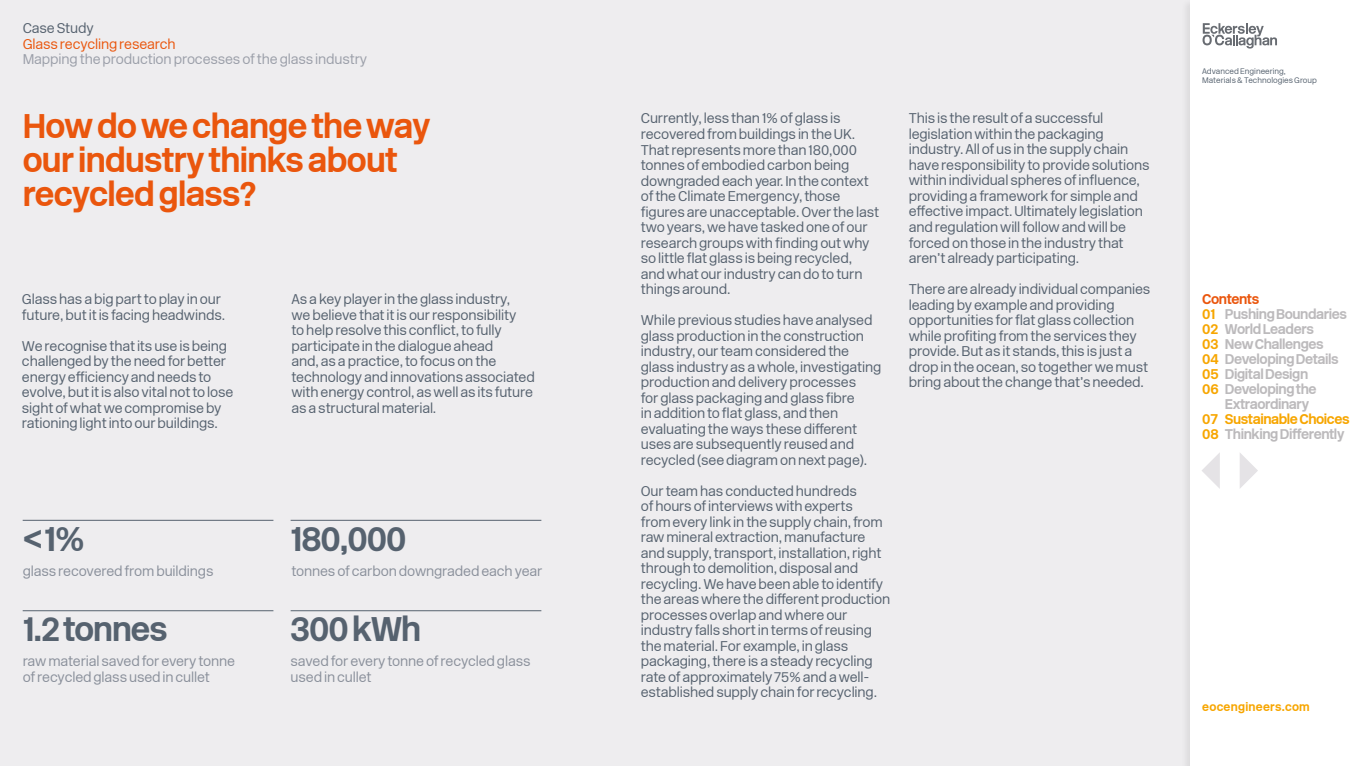
<style>
.page{position:relative;width:1361px;height:766px;background:#fff}
.page>*{position:absolute;margin:0;border:0;box-sizing:border-box;transform-origin:0 0}
.t1{font:700 34px/34px "New Rail Alphabet";letter-spacing:-.02em;color:#ea560d}
.t2{font:700 34px "New Rail Alphabet";letter-spacing:-.03em;color:#56626f}
.t3{font:700 33.7px "New Rail Alphabet";letter-spacing:-.03em;color:#56626f}
.t4{font:300 14px/15.5px "New Rail Alphabet";letter-spacing:-.01em;color:#56626f}
.t5{font:300 14px/15.5px "New Rail Alphabet";letter-spacing:-.01em;color:#8a909b}
.t6{font:700 14px "New Rail Alphabet";letter-spacing:-.03em;color:#bcbabc}
.t7{font:300 14px "New Rail Alphabet";letter-spacing:-.01em;color:#9b9fa9}
.t8{font:700 14px/15px "New Rail Alphabet";letter-spacing:-.03em;color:#f7a600}
.t9{font:300 14px "New Rail Alphabet";letter-spacing:-.01em;color:#ea560d}
.t10{font:700 14px "New Rail Alphabet";letter-spacing:-.03em;color:#ea560d}
.t11{font:700 12px "New Rail Alphabet";letter-spacing:.02em;color:#f7a600}
.t12{font:300 8px/9px "New Rail Alphabet";color:#56626f}
.s1{font-family:"Arial"}
.s2{color:#f7a600}
.s3{color:#bcbabc}
</style>
<div class="page">
<div style="left:0;top:0;width:1191px;height:765px;background:#eeedef"></div>
<hr style="left:23px;top:610px;width:250px;height:1px;background:#56626f">
<hr style="left:23px;top:520px;width:250px;height:1px;background:#56626f">
<hr style="left:291px;top:610px;width:250px;height:1px;background:#56626f">
<hr style="left:291px;top:520px;width:250px;height:1px;background:#56626f">
<div style="left:1181px;top:0;width:180px;height:765px;background:#000;opacity:.08"></div>
<div style="left:1191px;top:0;width:170px;height:765px;background:#fff"></div>
<svg style="left:1240px;top:453px;width:18px;height:35px"></svg>
<svg style="left:1202px;top:453px;width:18px;height:36px"></svg>
<svg style="left:1202px;top:23px;width:75px;height:26px"></svg>
<p class="t4" style="left:23px;top:20px;width:73px">Case Study</p>
<p class="t9" style="left:23px;top:34px;width:155px">Glass recycling research</p>
<p class="t7" style="left:23px;top:50px;width:346px">Mapping the production processes of the glass industry</p>
<h1 class="t1" style="left:23px;top:109px;width:409px">How do we change the way our industry thinks about recycled glass?</h1>
<p class="t4" style="left:22px;top:291px;width:205px">Glass has a big part to play in our future, but it is facing headwinds.</p>
<p class="t4" style="left:22px;top:338px;width:213px">We recognise that its use is being challenged by the need for better energy efficiency and needs to evolve, but it is also vital not to lose sight of what we compromise by rationing light into our buildings.</p>
<h1 class="t2" style="left:23px;top:516px;width:64px"><span class="s1">&lt;</span> 1%</h1>
<p class="t5" style="left:23px;top:562px;width:192px">glass recovered from buildings</p>
<h2 class="t3" style="left:23px;top:606px;width:146px">1.2 tonnes</h2>
<p class="t5" style="left:23px;top:653px;width:214px">raw material saved for every tonne of recycled glass used in cullet</p>
<p class="t4" style="left:291px;top:291px;width:245px">As a key player in the glass industry,<br>we believe that it is our responsibility<br>to help resolve this conflict, to fully participate in the dialogue ahead<br>and, as a practice, to focus on the technology and innovations associated with energy control, as well as its future as a structural material.</p>
<h1 class="t2" style="left:291px;top:516px;width:117px">180,000</h1>
<p class="t5" style="left:291px;top:562px;width:253px">tonnes of carbon downgraded each year</p>
<h1 class="t2" style="left:291px;top:606px;width:132px">300 kWh</h1>
<p class="t5" style="left:291px;top:653px;width:241px">saved for every tonne of recycled glass used in cullet</p>
<p class="t4" style="left:641px;top:111px;width:240px">Currently, less than 1% of glass is recovered from buildings in the UK.<br>That represents more than 180,000 tonnes of embodied carbon being downgraded each year. In the context of the Climate Emergency, those figures are unacceptable. Over the last two years, we have tasked one of our research groups with finding out why so little flat glass is being recycled, and what our industry can do to turn things around.</p>
<p class="t4" style="left:641px;top:312px;width:242px">While previous studies have analysed glass production in the construction industry, our team considered the glass industry as a whole, investigating production and delivery processes<br>for glass packaging and glass fibre<br>in addition to flat glass, and then evaluating the ways these different uses are subsequently reused and recycled (see diagram on next page).</p>
<p class="t4" style="left:641px;top:482px;width:251px">Our team has conducted hundreds<br>of hours of interviews with experts<br>from every link in the supply chain, from raw mineral extraction, manufacture and supply, transport, installation, right through to demolition, disposal and recycling. We have been able to identify the areas where the different production processes overlap and where our industry falls short in terms of reusing the material. For example, in glass packaging, there is a steady recycling rate of approximately 75% and a well&shy;established supply chain for recycling.</p>
<p class="t12" style="left:1202px;top:66px;width:116px">Advanced Engineering,<br>Materials &amp; Technologies Group</p>
<p class="t4" style="left:909px;top:110px;width:242px">This is the result of a successful legislation within the packaging industry. All of us in the supply chain have responsibility to provide solutions within individual spheres of influence, providing a framework for simple and effective impact. Ultimately legislation and regulation will follow and will be forced on those in the industry that aren’t already participating.</p>
<p class="t4" style="left:909px;top:281px;width:243px">There are already individual companies leading by example and providing opportunities for flat glass collection while profiting from the services they provide. But as it stands, this is just a drop in the ocean, so together we must bring about the change that’s needed.</p>
<p class="t10" style="left:1202px;top:290px;width:59px">Contents</p>
<p class="t6" style="left:1202px;top:305px;width:146px"><span class="s2">01</span> Pushing Boundaries</p>
<p class="t6" style="left:1202px;top:320px;width:113px"><span class="s2">02</span> World Leaders</p>
<p class="t6" style="left:1202px;top:335px;width:123px"><span class="s2">03</span> New Challenges</p>
<p class="t6" style="left:1202px;top:350px;width:138px"><span class="s2">04</span> Developing Details</p>
<p class="t6" style="left:1202px;top:365px;width:108px"><span class="s2">05</span> Digital Design</p>
<p class="t6" style="left:1202px;top:380px;width:116px"><span class="s2">06</span> Developing the</p>
<p class="t6" style="left:1225px;top:395px;width:86px">Extraordinary</p>
<p class="t8" style="left:1202px;top:412px;width:149px">07 Sustainable Choices<br>08 <span class="s3">ThinkingDifferently</span></p>
<p class="t11" style="left:1202px;top:699px;width:109px">eocengineers.com</p>
</div>
